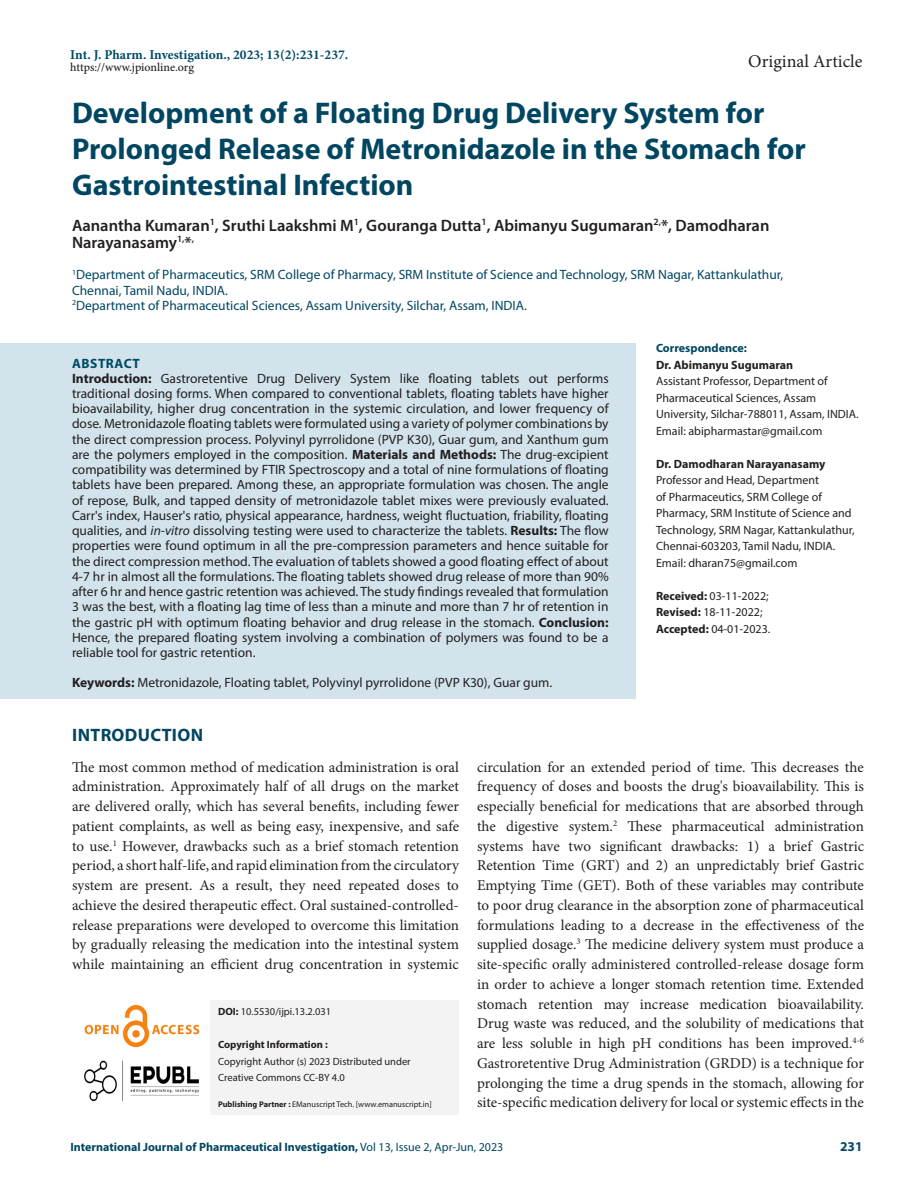
<style>
.page{position:relative;width:918px;height:1188px;background:#fff}
.page>*{position:absolute;margin:0;border:0;box-sizing:border-box;transform-origin:0 0}
.Art_Title{font:700 30px/36.3px "Myriad Pro";color:#004661}
.t1{font:18px "Minion Pro";color:#231f20}
.Intro_head{font:700 18px "Myriad Pro";letter-spacing:.02em;color:#004661}
.Author_Names{font:600 16.5px/16.8px "Myriad Pro";color:#231f20}
.Body_text__FO{font:15px/19.8px "Minion Pro";color:#231f20;text-align:justify}
.Abstract_TXT{font:13.5px/15.3px "Myriad Pro";color:#231f20;text-align:justify}
.Author_Affiliations{font:13.5px/15.3px "Myriad Pro";color:#004661}
.KY{font:13.5px "Myriad Pro";color:#231f20}
.t2{font:700 13.5px "Minion Pro";letter-spacing:-.005em;color:#004a67}
.ABS_Heading{font:700 13.5px "Myriad Pro";letter-spacing:.04em;color:#004a67}
.Correspondence_AU_Af{font:12px/16.5px "Myriad Pro";color:#231f20}
.Correspondence_AU_Af-2{font:700 12px "Myriad Pro";color:#004661}
.Journal_Dates{font:12px "Myriad Pro";color:#231f20}
.Correspondence_AU_Af-3{font:700 12px "Myriad Pro";color:#231f20}
.t3{font:500 12px "Minion Pro";letter-spacing:-.005em;color:#231f20}
.t4{font:10.5px/16.5px "Myriad Pro";color:#231f20}
.t5{font:700 10.5px "Myriad Pro";color:#231f20}
.t6{font:8.25px "Myriad Pro";color:#231f20}
.s1{font-weight:700}
.s2{font-style:italic}
.s3{font-weight:400}
</style>
<div class="page">
<img style="left:84px;top:1004px;width:116px;height:44px">
<img style="left:84px;top:1060px;width:115px;height:42px">
<div style="left:211px;top:1000px;width:248px;height:114px;background:#f3f3f4"></div>
<div style="left:0;top:343px;width:636px;height:356px;background:#d2e3eb"></div>
<p class="t2" style="left:70px;top:45px;width:280px">Int. J. Pharm. Investigation., 2023; 13 (2):231 -23 7.</p>
<p class="t3" style="left:70px;top:59px;width:125px">https://www.jpionline.org</p>
<p class="t1" style="left:748px;top:49px;width:116px">Original Article</p>
<p class="Art_Title" style="left:72px;top:94px;width:735px">Development of a Floating Drug Delivery System for<br>Prolonged Release of Metronidazole in the Stomach for<br>Gastrointestinal Infection</p>
<p class="Author_Names" style="left:72px;top:217px;width:699px">Aanantha Kumaran<sup>1</sup>, Sruthi Laakshmi M<sup>1</sup>, Gouranga Dutta<sup>1</sup>, Abimanyu Sugumaran<sup>2,</sup>*, Damodharan<br>Narayanasamy<sup>1,</sup>*<sup>,</sup></p>
<p class="Author_Affiliations" style="left:72px;top:267px;width:713px"><sup>1</sup> Department of Pharmaceutics, SRM College of Pharmacy, SRM Institute of Science and Technology, SRM Nagar, Kattankulathur,<br>Chennai, Tamil Nadu, INDIA.</p>
<p class="Author_Affiliations" style="left:72px;top:298px;width:456px"><sup>2</sup>Department of Pharmaceutical Sciences, Assam University, Silchar, Assam, INDIA.</p>
<p class="Correspondence_AU_Af-2" style="left:656px;top:340px;width:92px">Correspondence:</p>
<p class="Correspondence_AU_Af-3" style="left:656px;top:357px;width:139px">Dr. Abimanyu Sugumaran</p>
<p class="Correspondence_AU_Af" style="left:656px;top:373px;width:204px">Assistant Professor, Department of<br>Pharmaceutical Sciences, Assam<br>University, Silchar-788011 , Assam, INDIA.</p>
<p class="Correspondence_AU_Af" style="left:656px;top:422px;width:168px">Email: abipharmastar@gmail.com</p>
<p class="Correspondence_AU_Af-3" style="left:656px;top:456px;width:171px">Dr. Damodharan Narayanasamy</p>
<p class="Correspondence_AU_Af" style="left:656px;top:472px;width:200px">Professor and Head, Department<br>of Pharmaceutics, SRM College of<br>Pharmacy, SRM Institute of Science and<br>Technology, SRM Nagar, Kattankulathur,<br>Chennai-603203</p>
<p class="ABS_Heading" style="left:72px;top:354px;width:69px">ABSTRACT</p>
<p class="Abstract_TXT" style="left:72px;top:370px;width:538px"><span class="s1">Introduction:</span> Gastroretentive Drug Delivery System like floating tablets out performs traditional dosing forms. When compared to conventional tablets, floating tablets have higher bioavailability, higher drug concentration in the systemic circulation, and lower frequency of dose. Metronidazole floating tablets were formulated using a variety of polymer combinations by the direct compression process. Polyvinyl pyrrolidone (PVP K30), Guar gum, and Xanthum gum are the polymers employed in the composition. <span class="s1">Materials and Methods:</span> The drug-excipient compatibility was determined by FTIR Spectroscopy and a total of nine formulations of floating tablets have been prepared. Among these, an appropriate formulation was chosen. The angle of repose, Bulk, and tapped density of metronidazole tablet mixes were previously evaluated.<br>Carr's index, Hauser's ratio, physical appearance, hardness, weight fluctuation, friability, floating qualities, and <span class="s2">in-vitro</span> dissolving testing were used to characterize the tablets. <span class="s1">Results:</span> The flow properties were found optimum in all the pre-compression parameters and hence suitable for the direct compression method. The evaluation of tablets showed a good floating effect of about 4-7 hr in almost all the formulations. The floating tablets showed drug release of more than 90% after 6 hr and hence gastric retention was achieved. The study findings revealed that formulation 3 was the best, with a floating lag time of less than a minute and more than 7 hr of retention in the gastric pH with optimum floating behavior and drug release in the stomach. <span class="s1">Conclusion:<br></span>Hence, the prepared floating system involving a combination of polymers was found to be a reliable tool for gastric retention.</p>
<p class="KY" style="left:72px;top:674px;width:482px"><span class="s1">Keywords:</span> Metronidazole, Floating tablet, Polyvinyl pyrrolidone (PVP K30), Guar gum.</p>
<p class="Intro_head" style="left:72px;top:724px;width:132px">INTRODUCTION</p>
<p class="Body_text__FO" style="left:72px;top:757px;width:389px">The most common method of medication administration is oral administration. Approximately half of all drugs on the market are delivered orally, which has several benefits, including fewer patient complaints, as well as being easy, inexpensive, and safe to use.<sup>1</sup> However, drawbacks such as a brief stomach retention period, a short half-life, and rapid elimination from the circulatory system are present. As a result, they need repeated doses to achieve the desired therapeutic effect. Oral sustained-controlled&shy;release preparations were developed to overcome this limitation by gradually releasing the medication into the intestinal system while maintaining an efficient drug concentration in systemic</p>
<p class="Body_text__FO" style="left:477px;top:757px;width:389px">circulation for an extended period of time. This decreases the frequency of doses and boosts the drug's bioavailability. This is especially beneficial for medications that are absorbed through the digestive system.<sup>2</sup> These pharmaceutical administration systems have two significant drawbacks: 1) a brief Gastric Retention Time (GRT) and 2) an unpredictably brief Gastric Emptying Time (GET). Both of these variables may contribute to poor drug clearance in the absorption zone of pharmaceutical formulations leading to a decrease in the effectiveness of the supplied dosage.<sup>3</sup> The medicine delivery system must produce a site-specific orally administered controlled-release dosage form in order to achieve a longer stomach retention time. Extended stomach retention may increase medication bioavailability.<br>Drug waste was reduced, and the solubility of medications that are less soluble in high pH conditions has been improved.<sup>4-6<br></sup>Gastroretentive Drug Administration (GRDD) is a technique for prolonging the time a drug spends in the stomach, allowing for site-specific medication delivery for local or systemic effects in the</p>
<p class="Correspondence_AU_Af" style="left:738px;top:538px;width:99px">, Tamil Nadu, INDIA.</p>
<p class="Correspondence_AU_Af" style="left:656px;top:554px;width:143px">Email: dharan75@gmail.com</p>
<p class="Journal_Dates" style="left:656px;top:588px;width:93px"><span class="s1">Received:</span> 03-11 -2022</p>
<p class="Journal_Dates" style="left:766px;top:588px;width:4px">;</p>
<p class="Journal_Dates" style="left:656px;top:605px;width:87px"><span class="s1">Revised:</span> 1 8-11 -2022</p>
<p class="Journal_Dates" style="left:760px;top:605px;width:4px">;</p>
<p class="Journal_Dates" style="left:656px;top:621px;width:95px"><span class="s1">Accepted:</span> 04-01 -2023</p>
<p class="Journal_Dates" style="left:768px;top:621px;width:4px">.</p>
<p class="t4" style="left:218px;top:1004px;width:115px"><span class="s1">DOI:</span> 10.5530/ijpi.13.2.031</p>
<p class="t5" style="left:218px;top:1038px;width:111px">Copyright Information :</p>
<p class="t4" style="left:218px;top:1053px;width:194px">Copyright Author (s) 2023 Distributed under<br>Creative Commons CC-BY 4.0</p>
<p class="t6" style="left:218px;top:1099px;width:215px"><span class="s1">Publishing Partner :</span> EManuscript Tech. [www.emanuscript.in]</p>
<p class="Correspondence_AU_Af-2" style="left:70px;top:1139px;width:426px">International Journal of Pharmaceutical Investigation, <span class="s3">Vol 13, Issue 2, Apr-Jun, 2023</span></p>
<p class="ABS_Heading" style="left:840px;top:1137px;width:24px">231</p>
</div>
